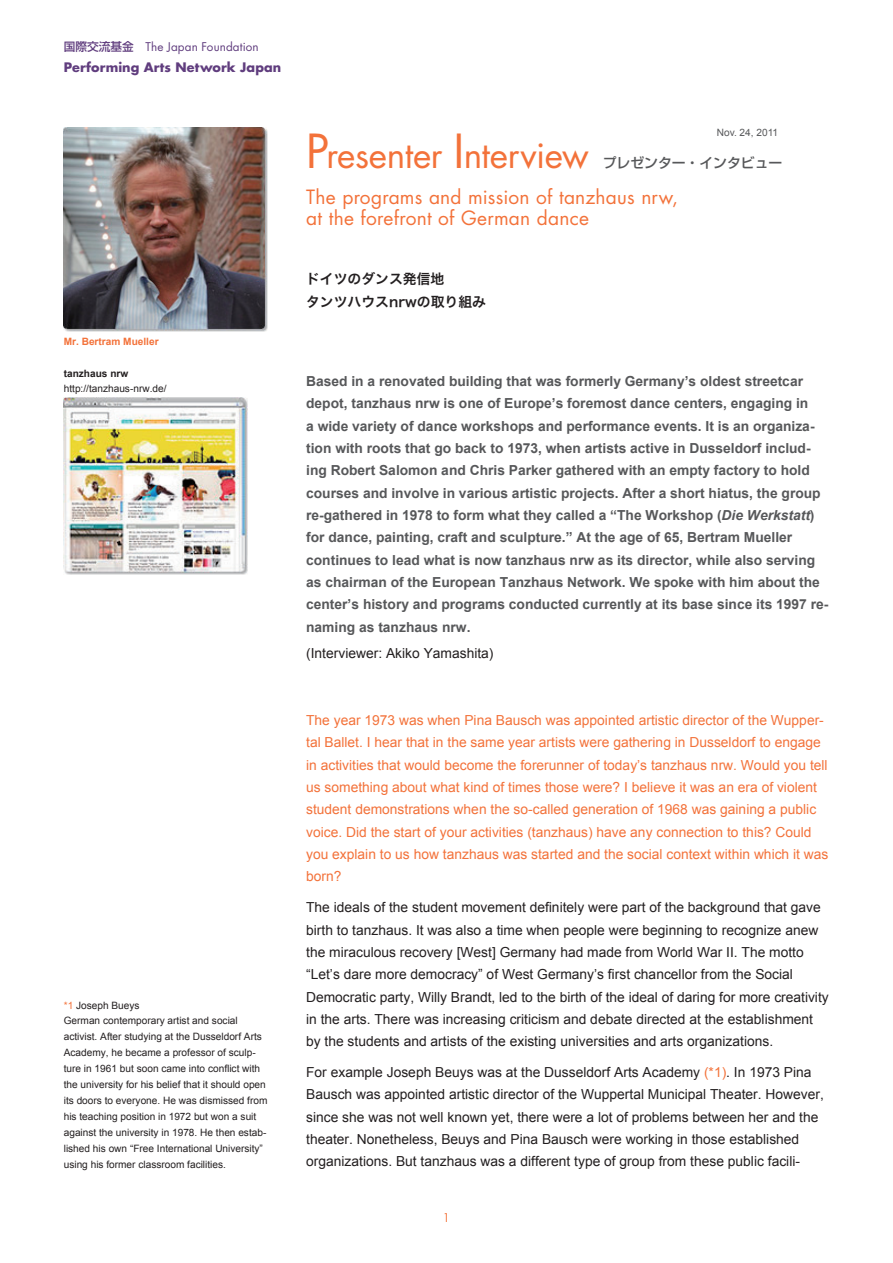
<style>
.page{position:relative;width:893px;height:1263px;background:#fff}
.page>*{position:absolute;margin:0;border:0;box-sizing:border-box;transform-origin:0 0}
.t1{font:35.1px "Futura";letter-spacing:-.01em;color:#f3723a}
.t2{font:19.2px/21.3px "Futura";letter-spacing:.01em;color:#f3723a}
.t3{font:13.8px/22.4px "Arial";color:#231f20}
.t4{font:700 13.8px/22.4px "Arial";color:#57585a}
.t5{font:13.8px/22.4px "Arial";color:#f3723a}
.t6{font:13.8px/22.4px "Hira Kaku Pro W6";color:#231f20}
.t7{font:500 13.8px "Shin Go Pro";color:#57585a}
.t8{font:700 12.75px "Futura";letter-spacing:.01em;color:#603d7e}
.t9{font:11.7px "Futura";letter-spacing:.01em;color:#603d7e}
.t10{font:11.7px "Futura";color:#f3723a}
.t11{font:10.05px/15.9px "Arial";color:#231f20}
.t12{font:700 10.05px "Arial";color:#f3723a}
.t13{font:10.05px "Arial";color:#57585a}
.t14{font:700 10.05px "Arial";color:#231f20}
.s1{font-family:"Shin Go Pro";font-weight:500}
.s2{color:#f3723a}
.s3{font-size:45.75px}
.s4{font-style:italic}
</style>
<div class="page">
<img style="left:64px;top:128px;width:204px;height:204px">
<img style="left:64px;top:398px;width:183px;height:177px">
<p class="t9" style="left:64px;top:38px;width:196px"><span class="s1">国際交流基金　</span>The Japan Foundation</p>
<p class="t8" style="left:64px;top:58px;width:219px">Performing Arts Network Japan</p>
<p class="t12" style="left:64px;top:334px;width:96px">Mr. Bertram Mueller</p>
<p class="t14" style="left:64px;top:366px;width:66px">tanzhaus nrw</p>
<p class="t11" style="left:64px;top:381px;width:104px">http://tanzhaus-nrw.de/</p>
<p class="t11" style="left:64px;top:997px;width:200px"><span class="s2">1*</span> Joseph Bueys<br>German contemporary artist and social activist. After studying at the Dusseldorf Arts</p>
<p class="t11" style="left:64px;top:1061px;width:198px">ture in 1961 but soon came into conflict with</p>
<p class="t11" style="left:64px;top:1045px;width:193px">Academy, he became a professor of sculp-</p>
<p class="t11" style="left:64px;top:1077px;width:205px">the university for his belief that it should open its doors to everyone. He was dismissed from his teaching position in 1972 but won a suit</p>
<p class="t11" style="left:64px;top:1141px;width:201px">lished his own “Free International University“</p>
<p class="t11" style="left:64px;top:1125px;width:204px">against the university in 1978. He then estab-</p>
<p class="t11" style="left:64px;top:1156px;width:164px">using his former classroom facilities.</p>
<h1 class="t1" style="left:306px;top:131px;width:284px"><span class="s3">P</span>resenter <span class="s3">I</span>nterview</h1>
<p class="t13" style="left:717px;top:126px;width:63px">Nov. 24, 2011</p>
<p class="t7" style="left:589px;top:151px;width:195px">　プレゼンター・インタビュー</p>
<h2 class="t2" style="left:306px;top:186px;width:373px">The programs and mission of tanzhaus nrw, at the forefront of German dance</h2>
<p class="t6" style="left:306px;top:267px;width:181px">ドイツのダンス発信地<br>タンツハウスnrwの取り組み</p>
<p class="t4" style="left:306px;top:370px;width:504px">Based in a renovated building that was formerly Germany s’ oldest streetcar depot, tanzhaus nrw is one of Europe s’ foremost dance centers, engaging in</p>
<p class="t4" style="left:306px;top:415px;width:510px">a wide variety of dance workshops and performance events It. is an organiza-</p>
<p class="t4" style="left:306px;top:437px;width:506px">tion with roots that go back to 1973, when artists active in Dusseldorf includ-</p>
<p class="t4" style="left:306px;top:460px;width:505px">ing Robert Salomon and Chris Parker gathered with an empty factory to hold</p>
<p class="t4" style="left:306px;top:482px;width:516px">courses and involve in various artistic projects. After a short hiatus, the group re-gathered in 1978 to form what they called a “The Workshop (<span class="s4">Die Werkstatt</span>( for dance, painting, craft and sculpture.” At the age of 65, Bertram Mueller continues to lead what is now tanzhaus nrw as its director, while also serving as chairman of the European Tanzhaus Network. We spoke with him about the</p>
<p class="t4" style="left:306px;top:616px;width:166px">naming as tanzhaus nrw.</p>
<p class="t4" style="left:306px;top:594px;width:524px">center s’ history and programs conducted currently at its base since its 1997 re-</p>
<p class="t3" style="left:306px;top:642px;width:189px">(Interviewer: Akiko Yamashita(</p>
<p class="t5" style="left:306px;top:709px;width:519px">The year 1973 was when Pina Bausch was appointed artistic director of the Wupper-</p>
<p class="t5" style="left:306px;top:754px;width:524px">in activities that would become the forerunner of today s’ tanzhaus nrw. Would you tell us something about what kind of times those were? I believe it was an era of violent student demonstrations when the so-called generation of 1968 was gaining a public voice. Did the start of your activities (tanzhaus) have any connection to this? Could you explain to us how tanzhaus was started and the social context within which it was born?</p>
<p class="t3" style="left:306px;top:896px;width:524px">The ideals of the student movement definitely were part of the background that gave birth to tanzhaus It. was also a time when people were beginning to recognize anew the miraculous recovery [West] Germany had made from World War .I I The motto “Let s’ dare more democracy” of West Germany s’ first chancellor from the Social Democratic party, Willy Brandt, led to the birth of the ideal of daring for more creativity in the arts. There was increasing criticism and debate directed at the establishment by the students and artists of the existing universities and arts organizations.</p>
<p class="t3" style="left:306px;top:1061px;width:519px">For example Joseph Beuys was at the Dusseldorf Arts Academy <span class="s2">(*</span> I n.<span class="s2">)1</span> 1973 Pina Bausch was appointed artistic director of the Wuppertal Municipal Theater. However, since she was not well known yet, there were a lot of problems between her and the theater. Nonetheless, Beuys and Pina Bausch were working in those established</p>
<p class="t5" style="left:306px;top:732px;width:516px">tal Ballet I. hear that in the same year artists were gathering in Dusseldorf to engage</p>
<p class="t3" style="left:306px;top:1150px;width:495px">organizations. But tanzhaus was a different type of group from these public facili-</p>
<p class="t10" style="left:443px;top:1210px;width:9px">1</p>
</div>
